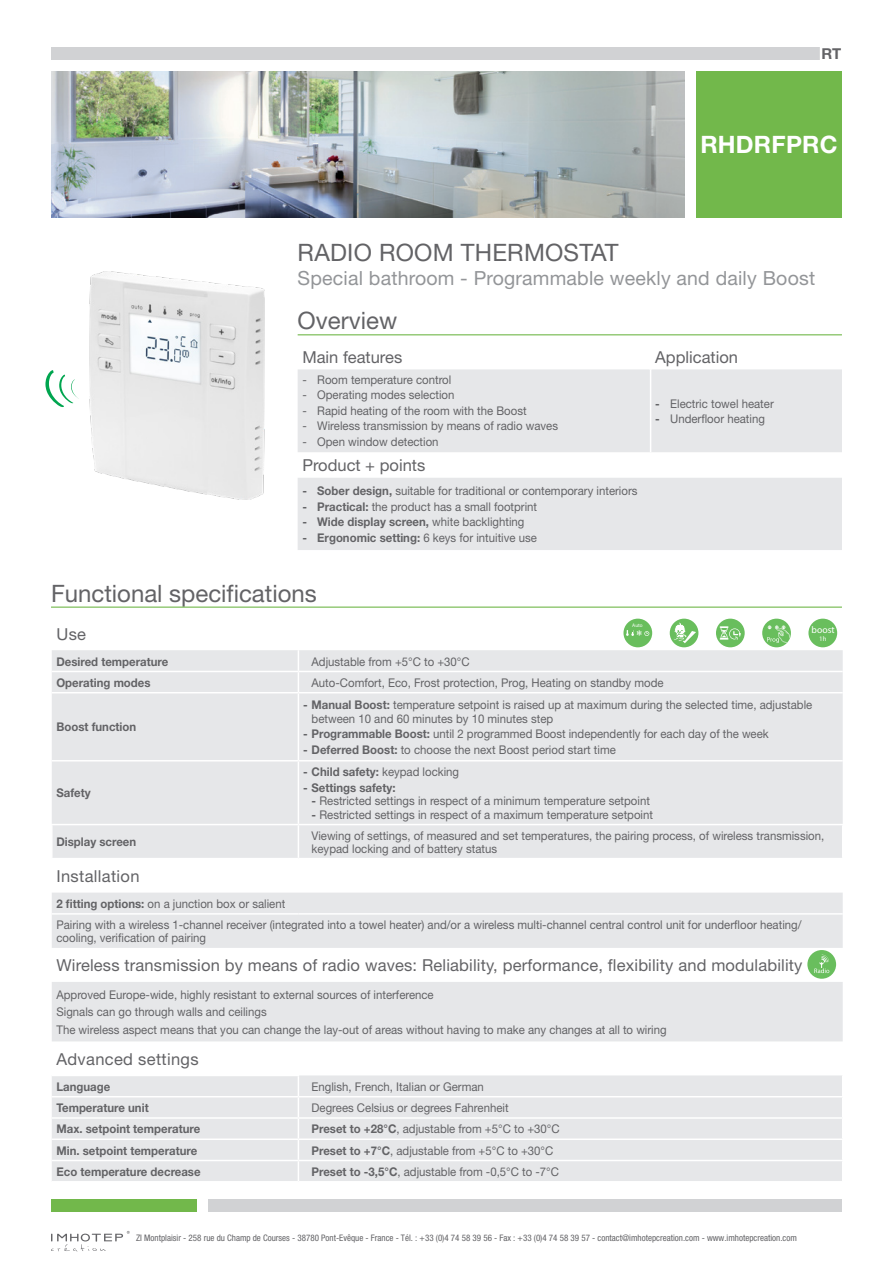
<style>
.page{position:relative;width:893px;height:1263px;background:#fff}
.page>*{position:absolute;margin:0;border:0;box-sizing:border-box;transform-origin:0 0}
.t1{font:24px "Helvetica Neue";color:#636366}
.t2{font:700 24px "Helvetica Neue";letter-spacing:.01em;color:#fff}
.t3{font:19.5px "Helvetica Neue";letter-spacing:.01em;color:#939598}
.t4{font:16.5px "Helvetica Neue";letter-spacing:.01em;color:#636366}
.t5{font:700 15px "Helvetica Neue";color:#636366}
.t6{font:12px/13.5px "Helvetica Neue";color:#636366;scale:.95 1}
.t7{font:700 12px "Helvetica Neue";color:#636366;scale:.95 1}
.t8{font:9.6px "Myriad Pro";color:#fff}
.t9{font:condensed 9px "Helvetica Neue";color:#636366}
.t10{font:6.9px "Myriad Pro";color:#fff}
.t11{font:5.1px "Myriad Pro";color:#fff}
.s1{font-weight:700}
.s2{font-weight:400}
</style>
<div class="page">
<div style="left:696px;top:71px;width:146px;height:146px;background:#72b84b"></div>
<div style="left:51px;top:1199px;width:146px;height:13px;background:#72b84b"></div>
<div style="left:208px;top:1199px;width:634px;height:13px;background:#d1d2d4"></div>
<div style="left:51px;top:47px;width:791px;height:13px;background:#d1d2d4"></div>
<svg style="left:51px;top:1231px;width:79px;height:20px"></svg>
<hr style="left:298px;top:334px;width:544px;height:1px;background:#72b84b">
<svg style="left:298px;top:369px;width:544px;height:181px;background:#e9eaec"></svg>
<hr style="left:650px;top:369px;width:1px;height:83px;background:#fff">
<div style="left:821px;top:47px;width:21px;height:13px;background:#fff"></div>
<img style="left:51px;top:71px;width:634px;height:146px">
<hr style="left:51px;top:606px;width:791px;height:2px;background:#72b84b">
<svg style="left:52px;top:650px;width:791px;height:531px;fill:#e6e7e9"></svg>
<svg style="left:842px;top:1075px;width:1px;height:106px"></svg>
<hr style="left:52px;top:692px;width:246px;height:1px;background:#fff">
<hr style="left:298px;top:692px;width:545px;height:1px;background:#fff">
<hr style="left:52px;top:671px;width:246px;height:1px;background:#fff">
<hr style="left:298px;top:671px;width:545px;height:1px;background:#fff">
<hr style="left:52px;top:760px;width:246px;height:1px;background:#fff">
<hr style="left:298px;top:760px;width:545px;height:1px;background:#fff">
<svg style="left:298px;top:650px;width:1px;height:42px"></svg>
<hr style="left:298px;top:693px;width:1px;height:67px;background:#fff">
<hr style="left:298px;top:761px;width:1px;height:63px;background:#fff">
<hr style="left:52px;top:1075px;width:247px;height:1px;background:#fff">
<hr style="left:52px;top:1096px;width:246px;height:1px;background:#fff">
<hr style="left:298px;top:1096px;width:545px;height:1px;background:#fff">
<hr style="left:52px;top:1117px;width:246px;height:2px;background:#fff">
<hr style="left:52px;top:1138px;width:246px;height:2px;background:#fff">
<hr style="left:52px;top:1160px;width:246px;height:1px;background:#fff">
<svg style="left:298px;top:1076px;width:1px;height:105px"></svg>
<hr style="left:298px;top:1117px;width:545px;height:2px;background:#fff">
<hr style="left:298px;top:1138px;width:545px;height:2px;background:#fff">
<hr style="left:298px;top:1160px;width:545px;height:1px;background:#fff">
<hr style="left:52px;top:913px;width:246px;height:2px;background:#fff">
<hr style="left:298px;top:913px;width:545px;height:2px;background:#fff">
<hr style="left:51px;top:824px;width:247px;height:1px;background:#fff">
<hr style="left:51px;top:825px;width:2px;height:33px;background:#fff">
<hr style="left:298px;top:824px;width:545px;height:1px;background:#fff">
<hr style="left:298px;top:825px;width:1px;height:33px;background:#fff">
<hr style="left:842px;top:825px;width:1px;height:33px;background:#fff">
<hr style="left:51px;top:858px;width:247px;height:1px;background:#fff">
<hr style="left:298px;top:858px;width:545px;height:1px;background:#fff">
<div style="left:807px;top:950px;width:29px;height:29px;background:#69be5d;border-radius:50%"></div>
<svg style="left:814px;top:955px;width:15px;height:18px"></svg>
<div style="left:716px;top:619px;width:29px;height:28px;background:#69be5d;border-radius:50%"></div>
<svg style="left:720px;top:626px;width:21px;height:14px"></svg>
<div style="left:670px;top:619px;width:28px;height:28px;background:#69be5d;border-radius:50%"></div>
<svg style="left:673px;top:622px;width:23px;height:21px"></svg>
<div style="left:762px;top:619px;width:29px;height:28px;background:#69be5d;border-radius:50%"></div>
<svg style="left:767px;top:625px;width:24px;height:19px"></svg>
<div style="left:808px;top:619px;width:29px;height:28px;background:#69be5d;border-radius:50%"></div>
<div style="left:623px;top:619px;width:29px;height:28px;background:#69be5d;border-radius:50%"></div>
<svg style="left:626px;top:630px;width:23px;height:6px"></svg>
<img style="left:89px;top:272px;width:176px;height:227px">
<svg style="left:45px;top:370px;width:34px;height:37px"></svg>
<p class="t5" style="left:821px;top:45px;width:21px">RT</p>
<p class="t2" style="left:700px;top:130px;width:139px">RHDRFPRC</p>
<p class="t1" style="left:298px;top:239px;width:322px">RADIO ROOM THERMOSTAT</p>
<p class="t3" style="left:298px;top:266px;width:519px">Special bathroom - Programmable weekly and daily Boost</p>
<p class="t1" style="left:298px;top:306px;width:101px">Overview</p>
<p class="t4" style="left:302px;top:347px;width:101px">Main features</p>
<p class="t4" style="left:655px;top:347px;width:84px">Application</p>
<p class="t6" style="left:302px;top:372px;width:158px">- Room temperature control</p>
<p class="t6" style="left:302px;top:388px;width:162px">- Operating modes selection</p>
<p class="t6" style="left:302px;top:404px;width:238px">- Rapid heating of the room with the Boost</p>
<p class="t6" style="left:302px;top:419px;width:271px">- Wireless transmission by means of radio waves</p>
<p class="t6" style="left:302px;top:435px;width:145px">- Open window detection</p>
<p class="t6" style="left:655px;top:397px;width:126px"><span class="s1">-</span> Electric towel heater</p>
<p class="t6" style="left:655px;top:412px;width:117px"><span class="s1">-</span> Underfloor heating</p>
<p class="t4" style="left:302px;top:456px;width:124px">Product + points</p>
<p class="t6" style="left:302px;top:484px;width:354px"><span class="s1">- Sober design,</span> suitable for traditional or contemporary interiors</p>
<p class="t6" style="left:302px;top:500px;width:249px"><span class="s1">- Practical:</span> the product has a small footprint</p>
<p class="t7" style="left:302px;top:515px;width:235px">- Wide display screen, <span class="s2">white backlighting</span></p>
<p class="t6" style="left:302px;top:531px;width:248px"><span class="s1">- Ergonomic setting:</span> 6 keys for intuitive use</p>
<p class="t1" style="left:51px;top:579px;width:267px">Functional specifications</p>
<p class="t4" style="left:56px;top:624px;width:31px">Use</p>
<p class="t7" style="left:56px;top:654px;width:119px">Desired temperature</p>
<p class="t6" style="left:312px;top:654px;width:168px">Adjustable from +5°C to +30°C</p>
<p class="t7" style="left:56px;top:675px;width:101px">Operating modes</p>
<p class="t6" style="left:312px;top:676px;width:372px">Auto-Comfort, Eco, Frost protection, Prog, Heating on standby mode</p>
<p class="t7" style="left:56px;top:720px;width:85px">Boost function</p>
<p class="t11" style="left:632px;top:622px;width:12px">Auto</p>
<p class="t8" style="left:812px;top:624px;width:25px">boost</p>
<p class="t10" style="left:819px;top:634px;width:9px">1h</p>
<p class="t6" style="left:312px;top:698px;width:529px;text-indent:-9px"><span class="s1">- Manual Boost:</span> temperature setpoint is raised up at maximum during the selected time, adjustable between 10 and 60 minutes by 10 minutes step</p>
<p class="t6" style="left:303px;top:727px;width:492px"><span class="s1">- Programmable Boost:</span> until 2 programmed Boost independently for each day of the week</p>
<p class="t6" style="left:303px;top:743px;width:331px"><span class="s1">- Deferred Boost:</span> to choose the next Boost period start time</p>
<p class="t7" style="left:56px;top:786px;width:38px">Safety</p>
<p class="t7" style="left:303px;top:764px;width:166px">- Child safety: <span class="s2">keypad locking</span></p>
<p class="t7" style="left:303px;top:780px;width:99px">- Settings safety:</p>
<p class="t6" style="left:312px;top:794px;width:358px"><span class="s1">-</span> Restricted settings in respect of a minimum temperature setpoint</p>
<p class="t6" style="left:312px;top:807px;width:361px"><span class="s1">-</span> Restricted settings in respect of a maximum temperature setpoint</p>
<p class="t7" style="left:56px;top:834px;width:85px">Display screen</p>
<p class="t6" style="left:312px;top:828px;width:541px">Viewing of settings, of measured and set temperatures, the pairing process, of wireless transmission, keypad locking and of battery status</p>
<p class="t4" style="left:56px;top:866px;width:85px">Installation</p>
<p class="t6" style="left:56px;top:897px;width:242px"><span class="s1">2 fitting options:</span> on a junction box or salient</p>
<p class="t6" style="left:56px;top:918px;width:786px">Pairing with a wireless 1-channel receiver (integrated into a towel heater) and/or a wireless multi-channel central control unit for underfloor heating/ cooling, verification of pairing</p>
<p class="t4" style="left:56px;top:956px;width:747px">Wireless transmission by means of radio waves: Reliability, performance, flexibility and modulability</p>
<p class="t6" style="left:56px;top:987px;width:399px">Approved Europe-wide, highly resistant to external sources of interference</p>
<p class="t6" style="left:56px;top:1005px;width:223px">Signals can go through walls and ceilings</p>
<p class="t6" style="left:56px;top:1023px;width:644px">The wireless aspect means that you can change the lay-out of areas without having to make any changes at all to wiring</p>
<p class="t4" style="left:56px;top:1049px;width:144px">Advanced settings</p>
<p class="t7" style="left:56px;top:1079px;width:58px">Language</p>
<p class="t6" style="left:312px;top:1080px;width:183px">English, French, Italian or German</p>
<p class="t7" style="left:56px;top:1100px;width:99px">Temperature unit</p>
<p class="t6" style="left:312px;top:1101px;width:209px">Degrees Celsius or degrees Fahrenheit</p>
<p class="t7" style="left:56px;top:1121px;width:153px">Max. setpoint temperature</p>
<p class="t6" style="left:312px;top:1122px;width:263px"><span class="s1">Preset to +28°C</span>, adjustable from +5°C to +30°C</p>
<p class="t7" style="left:56px;top:1143px;width:150px">Min. setpoint temperature</p>
<p class="t6" style="left:312px;top:1143px;width:256px"><span class="s1">Preset to +7°C</span>, adjustable from +5°C to +30°C</p>
<p class="t7" style="left:56px;top:1164px;width:153px">Eco temperature decrease</p>
<p class="t6" style="left:312px;top:1165px;width:262px"><span class="s1">Preset to -3,5°C</span>, adjustable from -0,5°C to -7°C</p>
<p class="t9" style="left:136px;top:1233px;width:662px">ZI Montplaisir - 258 rue du Champ de Courses - 38780 Pont-Evêque - France - Tél. : +33 (0)4 74 58 39 56 - Fax : +33 (0)4 74 58 39 57 - contact@imhotepcreation.com - www.imhotepcreation.com</p>
</div>
